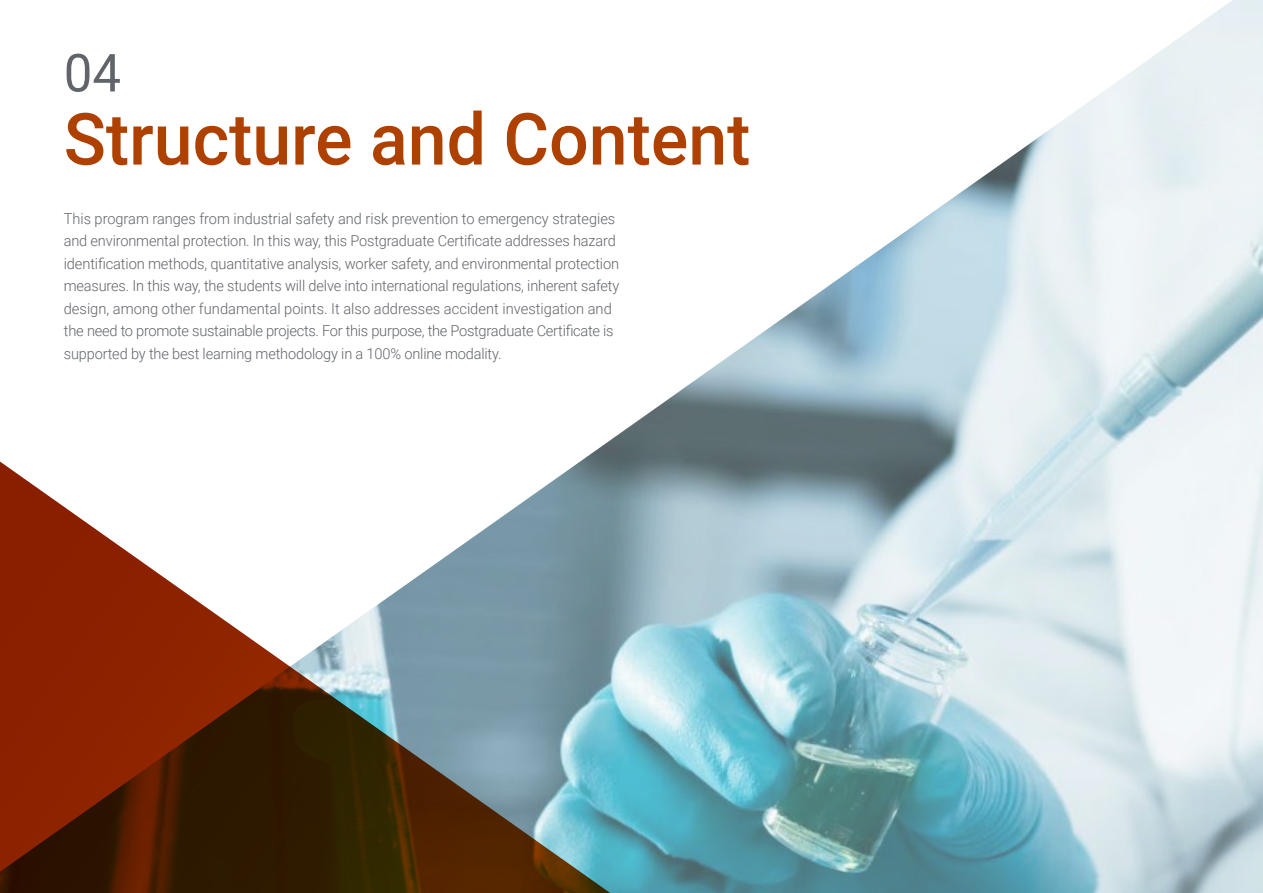
<style>
.page{position:relative;width:1263px;height:893px;background:#fff}
.page>*{position:absolute;margin:0;border:0;box-sizing:border-box;transform-origin:0 0}
.t1{font:500 72px "Roboto";color:#ae4000}
.t2{font:52.5px "Roboto";color:#61646a}
.t3{font:300 15px/22.5px "Roboto";letter-spacing:-.01em;color:#61646a}
</style>
<div class="page">
<img style="left:602px;top:0;width:661px;height:893px">
<svg style="left:0;top:446px;width:640px;height:447px"></svg>
<h2 class="t2" style="left:64px;top:36px;width:59px">04</h2>
<h1 class="t1" style="left:64px;top:89px;width:688px">Structure and Content</h1>
<p class="t3" style="left:64px;top:207px;width:557px">This program ranges from industrial safety and risk prevention to emergency strategies and environmental protection. In this way, this Postgraduate Certificate addresses hazard identification methods, quantitative analysis, worker safety, and environmental protection measures. In this way, the students will delve into international regulations, inherent safety design, among other fundamental points. It also addresses accident investigation and the need to promote sustainable projects. For this purpose, the Postgraduate Certificate is supported by the best learning methodology in a 100% online modality.</p>
</div>
